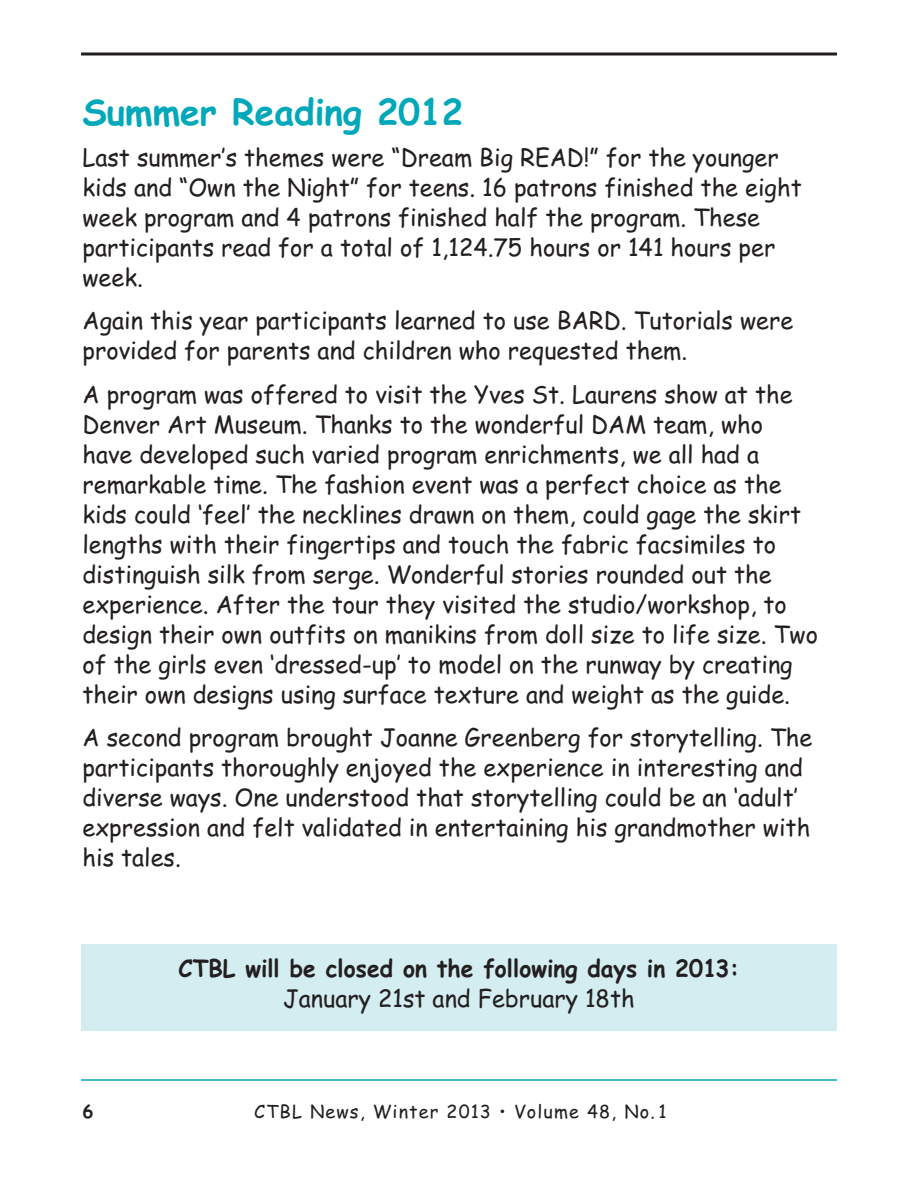
<style>
.page{position:relative;width:918px;height:1188px;background:#fff}
.page>*{position:absolute;margin:0;border:0;box-sizing:border-box;transform-origin:0 0}
.t1{font:700 36px "Comic Sans MS";color:#00a8b9}
.t2{font:24px/30px "Comic Sans MS";color:#231f20}
.t3{font:700 24px "Comic Sans MS";color:#231f20;scale:.95 1}
.t4{font:18px "Comic Sans MS";letter-spacing:.06em;color:#231f20}
.t5{font:700 18px "Comic Sans MS";color:#231f20}
</style>
<div class="page">
<hr style="left:81px;top:1079px;width:756px;height:2px;background:#00a8b9">
<svg style="left:81px;top:52px;width:756px;height:4px;background:#595657"></svg>
<div style="left:81px;top:944px;width:756px;height:87px;background:#d4edf1"></div>
<h1 class="t1" style="left:82px;top:91px;width:382px">Summer Reading 2012</h1>
<p class="t2" style="left:82px;top:142px;width:721px">Last summer’s themes were “Dream Big READ!” for the younger kids and “Own the Night” for teens. 16 patrons finished the eight week program and 4 patrons finished half the program. These participants read for a total of 1,124.75 hours or 141 hours per week.</p>
<p class="t2" style="left:83px;top:306px;width:712px">Again this year participants learned to use BARD. Tutorials were provided for parents and children who requested them.</p>
<p class="t2" style="left:82px;top:379px;width:737px">A program was offered to visit the Yves St. Laurens show at the Denver Art Museum. Thanks to the wonderful DAM team, who have developed such varied program enrichments, we all had a remarkable time. The fashion event was a perfect choice as the kids could ‘feel’ the necklines drawn on them, could gage the skirt lengths with their fingertips and touch the fabric facsimiles to distinguish silk from serge. Wonderful stories rounded out the experience. After the tour they visited the studio/workshop, to design their own outfits on manikins from doll size to life size. Two of the girls even ‘dressed-up’ to model on the runway by creating their own designs using surface texture and weight as the guide.</p>
<p class="t2" style="left:82px;top:723px;width:731px">A second program brought Joanne Greenberg for storytelling. The participants thoroughly enjoyed the experience in interesting and diverse ways. One understood that storytelling could be an ‘adult’ expression and felt validated in entertaining his grandmother with his tales.</p>
<p class="t3" style="left:179px;top:954px;width:592px">CTBL will be closed on the following days in 2013:</p>
<p class="t2" style="left:283px;top:983px;width:353px">January 21st and February 18th</p>
<p class="t5" style="left:82px;top:1102px;width:12px">6</p>
<p class="t4" style="left:254px;top:1102px;width:414px">CTBL News, Winter 2013 • Volume 48, No. 1</p>
</div>
